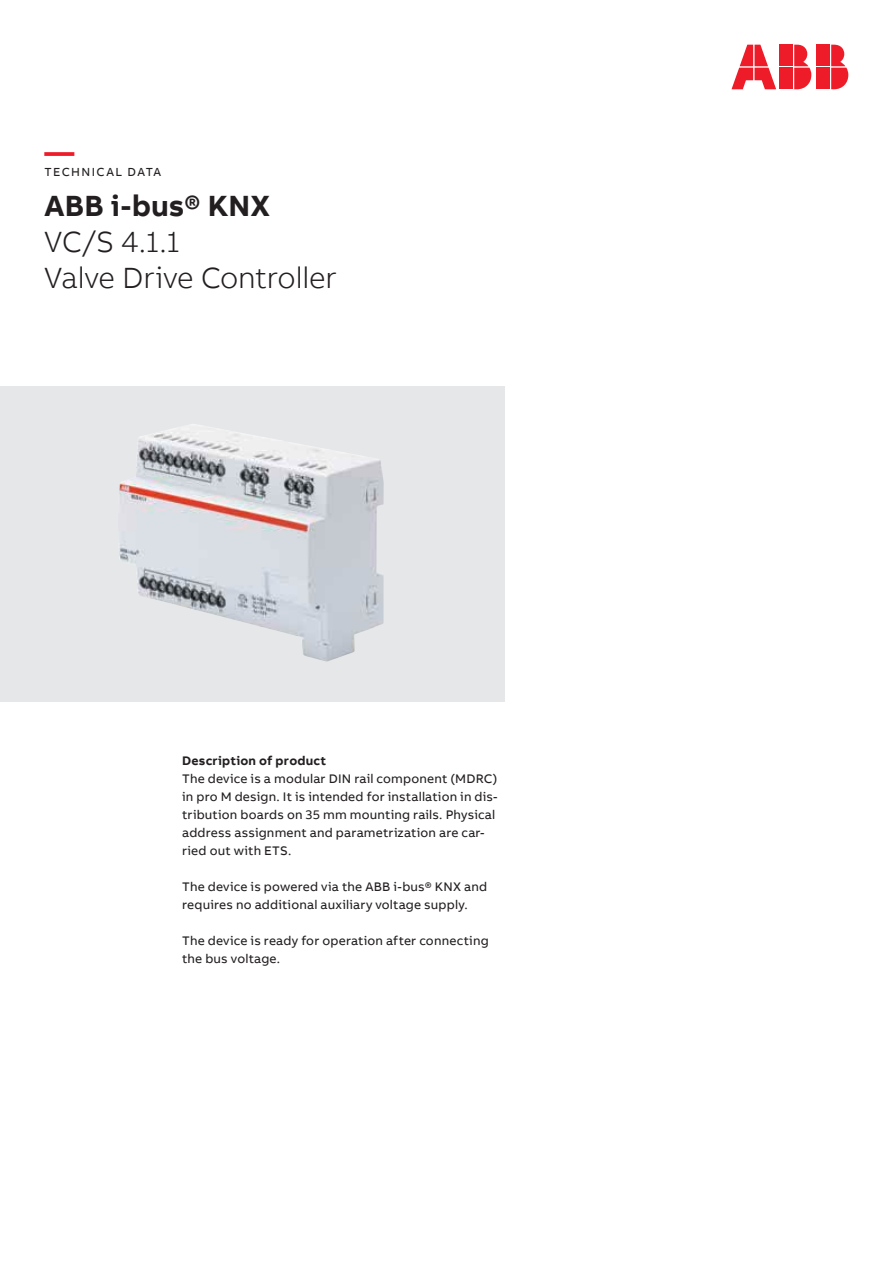
<style>
.page{position:relative;width:893px;height:1263px;background:#fff}
.page>*{position:absolute;margin:0;border:0;box-sizing:border-box;transform-origin:0 0}
.Subheadline_M_20pt_2{font:300 30px "AB Bvoice";letter-spacing:-.01em;color:#231f20}
.Headline_M_20pt_24pt{font:700 30px "AB Bvoice";letter-spacing:.005em;color:#231f20}
.Headline_M_20pt_24pt-2{font:700 30px "AB Bvoice";color:#ee1c28}
.Copytext_8_5pt_12pt{font:12.75px/18px "AB Bvoice";letter-spacing:.015em;color:#231f20}
.Paragraph_Title_8_5p{font:700 12.75px "AB Bvoice";letter-spacing:.02em;color:#231f20}
.Category_M_8pt_9_6pt{font:12px "AB Bvoice";letter-spacing:.115em;color:#231f20}
</style>
<div class="page">
<div style="left:0;top:386px;width:505px;height:315px;background:#e6e7e9"></div>
<img style="left:119px;top:424px;width:265px;height:237px">
<div style="left:817px;top:45px;width:13px;height:21px;background:#ee1c28"></div>
<div style="left:817px;top:68px;width:13px;height:21px;background:#ee1c28"></div>
<svg style="left:831px;top:45px;width:17px;height:44px"></svg>
<svg style="left:731px;top:45px;width:45px;height:44px"></svg>
<div style="left:780px;top:45px;width:13px;height:21px;background:#ee1c28"></div>
<div style="left:780px;top:68px;width:13px;height:21px;background:#ee1c28"></div>
<svg style="left:794px;top:45px;width:17px;height:44px"></svg>
<p class="Headline_M_20pt_24pt-2" style="left:45px;top:132px;width:31px">—</p>
<p class="Category_M_8pt_9_6pt" style="left:45px;top:165px;width:118px">TECHNICAL DATA</p>
<p class="Headline_M_20pt_24pt" style="left:45px;top:186px;width:227px">ABB i-bus® KNX</p>
<p class="Subheadline_M_20pt_2" style="left:45px;top:224px;width:136px">VC/S 4.1.1</p>
<p class="Subheadline_M_20pt_2" style="left:45px;top:260px;width:294px">Valve Drive Controller</p>
<p class="Paragraph_Title_8_5p" style="left:182px;top:752px;width:146px">Description of product</p>
<p class="Copytext_8_5pt_12pt" style="left:182px;top:769px;width:317px">The device is a modular DIN rail component (MDRC) in pro M design. It is intended for installation in dis&shy;tribution boards on 35 mm mounting rails. Physical address assignment and parametrization are car&shy;ried out with ETS.</p>
<p class="Copytext_8_5pt_12pt" style="left:182px;top:877px;width:307px">The device is powered via the ABB i-bus® KNX and requires no additional auxiliary voltage supply.</p>
<p class="Copytext_8_5pt_12pt" style="left:182px;top:931px;width:308px">The device is ready for operation after connecting the bus voltage.</p>
</div>
